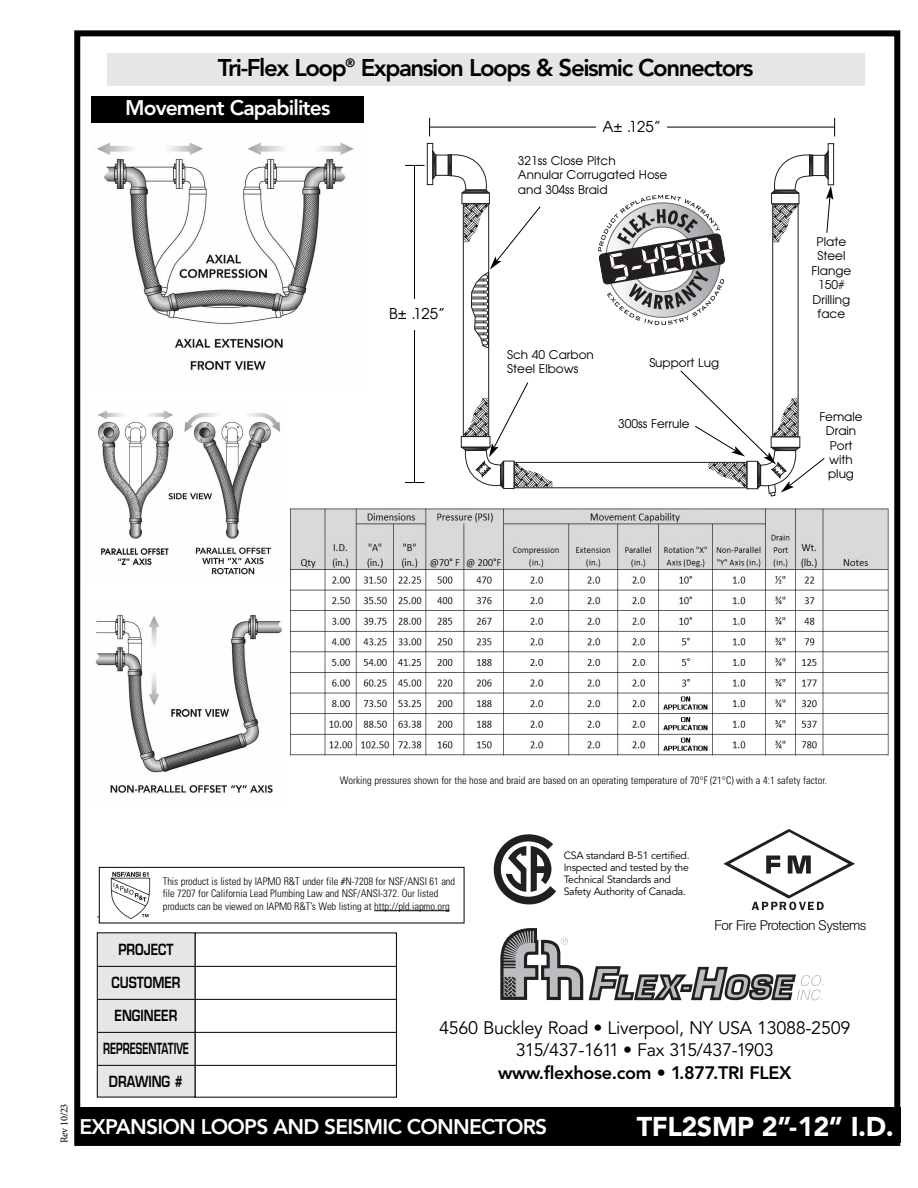
<style>
.page{position:relative;width:918px;height:1188px;background:#fff}
.page>*{position:absolute;margin:0;border:0;box-sizing:border-box;transform-origin:0 0}
.t1{font:900 27px "Avenir";letter-spacing:-.02em;color:#fff}
.t2{font:800 24px "Avenir";letter-spacing:-.06em;color:#000}
.t3{font:800 21px "Avenir";letter-spacing:-.035em;color:#fff}
.t4{font:18px/22.5px "Avenir";letter-spacing:-.015em;color:#000;text-align:center}
.t5{font:800 18px "Avenir";letter-spacing:-.02em;color:#000}
.t6{font:600 15px "Eurostile";color:#000;scale:.8 1}
.t7{font:15px "Avant Garde";color:#000}
.t8{font:600 15px "Eurostile";color:#000;scale:.65 1}
.t9{font:300 13.5px "Helvetica";letter-spacing:-.04em;color:#000}
.t10{font:12px/14.4px "Avant Garde";color:#000}
.t11{font:300 condensed 10.5px/12.6px "Univers";letter-spacing:-.005em;color:#000}
.t12{font:10.5px/12px "Avenir";letter-spacing:-.03em;color:#000}
.t13{font:10.5px "Minion Pro";letter-spacing:-.03em;color:#000}
</style>
<div class="page">
<div style="left:74px;top:30px;width:826px;height:1116px;border:6px solid #000"></div>
<div style="left:75px;top:1107px;width:825px;height:36px;background:#000"></div>
<img style="left:465px;top:205px;width:22px;height:37px">
<div style="left:514px;top:462px;width:233px;height:26px;border:1px solid #231f20"></div>
<div style="left:463px;top:203px;width:26px;height:234px;border:1px solid #231f20"></div>
<div style="left:772px;top:204px;width:27px;height:233px;border:1px solid #231f20"></div>
<img style="left:773px;top:204px;width:25px;height:39px">
<img style="left:529px;top:463px;width:24px;height:24px">
<div style="left:462px;top:193px;width:28px;height:11px;border:1px solid #231f20"></div>
<svg style="left:449px;top:154px;width:41px;height:40px"></svg>
<div style="left:448px;top:154px;width:4px;height:22px;border:1px solid #231f20"></div>
<div style="left:427px;top:143px;width:6px;height:42px;border:1px solid #231f20"></div>
<svg style="left:432px;top:150px;width:5px;height:31px"></svg>
<div style="left:435px;top:155px;width:14px;height:21px;border:1px solid #231f20"></div>
<div style="left:771px;top:193px;width:28px;height:11px;border:1px solid #231f20"></div>
<svg style="left:771px;top:154px;width:42px;height:40px"></svg>
<div style="left:809px;top:154px;width:4px;height:22px;border:1px solid #231f20"></div>
<div style="left:828px;top:143px;width:6px;height:42px;border:1px solid #231f20"></div>
<div style="left:812px;top:155px;width:14px;height:21px;border:1px solid #231f20"></div>
<svg style="left:405px;top:165px;width:20px;height:1px"></svg>
<svg style="left:405px;top:482px;width:19px;height:1px"></svg>
<hr style="left:414px;top:165px;width:1px;height:318px;background:#000">
<div style="left:383px;top:300px;width:68px;height:30px;background:#fff"></div>
<svg style="left:429px;top:118px;width:1px;height:18px"></svg>
<svg style="left:834px;top:118px;width:1px;height:18px"></svg>
<hr style="left:429px;top:127px;width:406px;height:1px;background:#000">
<div style="left:597px;top:118px;width:70px;height:20px;background:#fff"></div>
<svg style="left:471px;top:206px;width:70px;height:143px"></svg>
<svg style="left:461px;top:382px;width:68px;height:108px"></svg>
<svg style="left:680px;top:370px;width:145px;height:127px"></svg>
<svg style="left:824px;top:150px;width:9px;height:83px"></svg>
<svg style="left:598px;top:195px;width:127px;height:130px"></svg>
<div style="left:195px;top:933px;width:202px;height:165px;border:1px solid #000"></div>
<div style="left:98px;top:933px;width:97px;height:164px;background:#e6e6e6"></div>
<div style="left:97px;top:932px;width:98px;height:165px;border:1px solid #000"></div>
<hr style="left:98px;top:916px;width:299px;height:1px;background:#000">
<hr style="left:98px;top:966px;width:299px;height:1px;background:#000">
<hr style="left:98px;top:999px;width:299px;height:1px;background:#000">
<hr style="left:98px;top:1032px;width:299px;height:1px;background:#000">
<hr style="left:98px;top:1065px;width:299px;height:1px;background:#000">
<div style="left:107px;top:53px;width:757px;height:33px;background:#e6e6e6"></div>
<div style="left:91px;top:96px;width:273px;height:27px;background:#000"></div>
<img style="left:97px;top:142px;width:257px;height:229px">
<img style="left:98px;top:410px;width:183px;height:165px">
<img style="left:95px;top:615px;width:188px;height:179px">
<svg style="left:494px;top:834px;width:62px;height:70px"></svg>
<svg style="left:500px;top:928px;width:323px;height:72px"></svg>
<svg style="left:723px;top:829px;width:132px;height:81px"></svg>
<div style="left:100px;top:868px;width:364px;height:55px;background:#fff"></div>
<div style="left:99px;top:867px;width:365px;height:56px;border:1px solid #000"></div>
<img style="left:110px;top:871px;width:41px;height:49px">
<hr style="left:374px;top:910px;width:71px;height:1px;background:#000">
<img style="left:290px;top:509px;width:599px;height:248px">
<h2 class="t2" style="left:218px;top:58px;width:537px">Tri-Flex Loop<sup>®</sup> Expansion Loops &amp; Seismic Connectors</h2>
<h3 class="t3" style="left:125px;top:100px;width:207px">Movement Capabilites</h3>
<h3 class="t7" style="left:389px;top:305px;width:58px">B± .125”</h3>
<h3 class="t7" style="left:603px;top:118px;width:60px">A± .125”</h3>
<p class="t10" style="left:518px;top:153px;width:151px">321ss Close Pitch<br>Annular Corrugated Hose and 304ss Braid</p>
<p class="t10" style="left:507px;top:348px;width:88px">Sch 40 Carbon<br>Steel Elbows</p>
<p class="t10" style="left:649px;top:356px;width:71px">Support Lug</p>
<p class="t10" style="left:618px;top:416px;width:73px">300ss Ferrule</p>
<p class="t10" style="left:812px;top:235px;width:41px;text-align:center">Plate<br>Steel<br>Flange<br>150#<br>Drilling face</p>
<p class="t10" style="left:819px;top:410px;width:45px;text-align:center">Female<br>Drain<br>Port with plug</p>
<p class="t11" style="left:340px;top:775px;width:488px">Working pressures shown for the hose and braid are based on an operating temperature of 70°F (21°C) with a 4:1 safety factor.</p>
<p class="t13" style="left:57px;top:1143px;width:41px;rotate:-90deg">Rev 10/23</p>
<p class="t11" style="left:163px;top:875px;width:294px">This product is listed by IAPMO R&amp;T under file #N-7208 for NSF/ANSI 61 and file 7207 for California Lead Plumbing Law and NSF/ANSI-372. Our listed products can be viewed on IAPM0 R&amp;T’s Web listing at http://pld.iapmo.org</p>
<p class="t12" style="left:564px;top:851px;width:127px">CSA standard B-51 certified.<br>Inspected and tested by the<br>Technical Standards and<br>Safety Authority of Canada.</p>
<p class="t9" style="left:714px;top:921px;width:154px">For Fire Protection Systems</p>
<h3 class="t6" style="left:118px;top:944px;width:71px">PROJECT</h3>
<h3 class="t6" style="left:111px;top:977px;width:88px">CUSTOMER</h3>
<h3 class="t6" style="left:115px;top:1010px;width:80px">ENGINEER</h3>
<h3 class="t8" style="left:103px;top:1043px;width:134px">REPRESENTATIVE</h3>
<h3 class="t6" style="left:109px;top:1076px;width:94px">DRAWING #</h3>
<h3 class="t4" style="left:439px;top:1018px;width:413px">4560 Buckley Road • Liverpool, NY USA 13088-2509<br>315/437-1611 • Fax 315/437-1903</h3>
<h3 class="t5" style="left:498px;top:1065px;width:295px">www.flexhose.com • 1.877.TRI FLEX</h3>
<h3 class="t3" style="left:80px;top:1118px;width:469px">EXPANSION LOOPS AND SEISMIC CONNECTORS</h3>
<h1 class="t1" style="left:637px;top:1116px;width:258px">TFL2SMP 2”-12” I.D.</h1>
</div>
